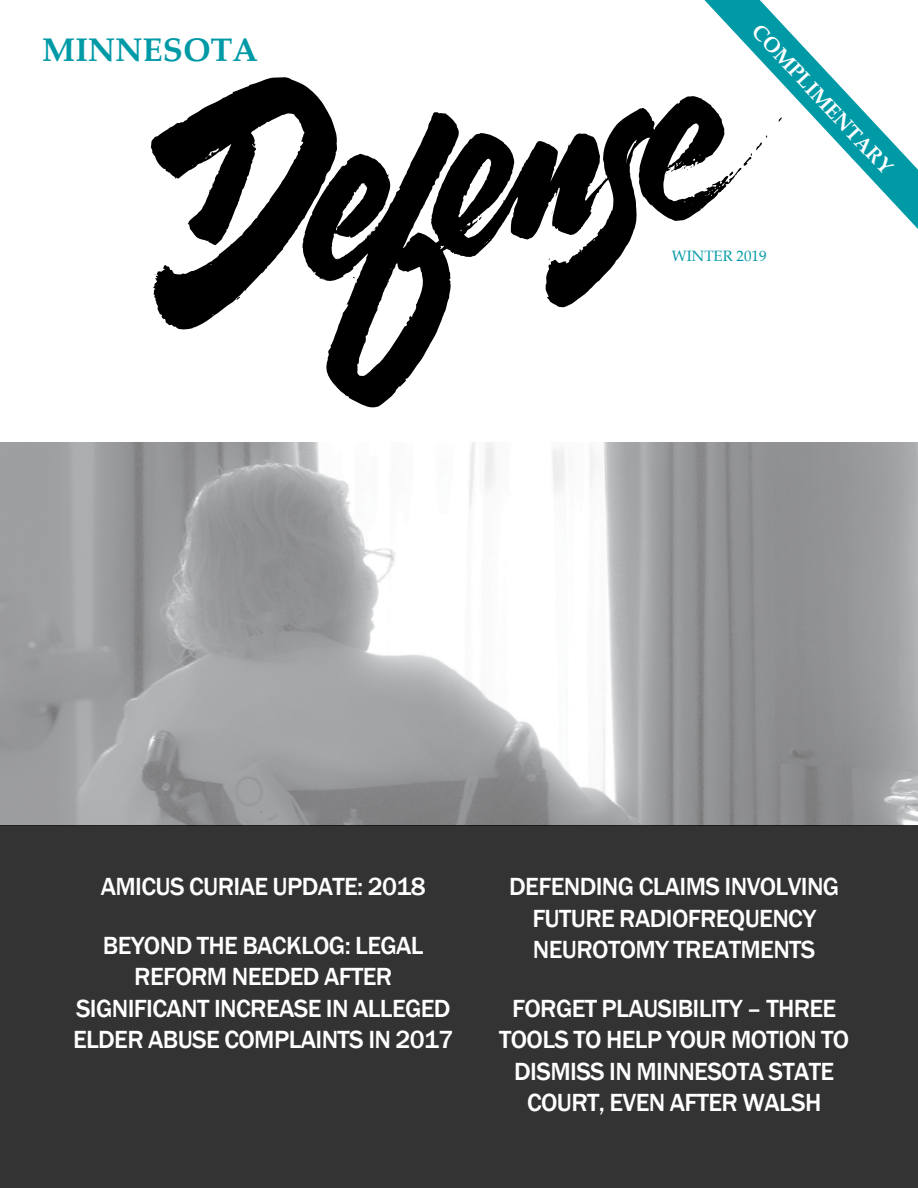
<style>
.page{position:relative;width:918px;height:1188px;background:#fff}
.page>*{position:absolute;margin:0;border:0;box-sizing:border-box;transform-origin:0 0}
.t1{font:700 33px "Palatino";color:#009aa7}
.t2{font:500 25.5px/31.5px "Franklin Gothic";letter-spacing:-.025em;color:#fff;text-align:center}
.t3{font:700 21px "Palatino";color:#fff}
.t4{font:15px "Palatino";color:#009aa7}
</style>
<div class="page">
<img style="left:0;top:443px;width:918px;height:382px">
<div style="left:0;top:825px;width:918px;height:363px;background:#333"></div>
<svg style="left:704px;top:0;width:214px;height:229px"></svg>
<svg style="left:326px;top:95px;width:415px;height:313px"></svg>
<svg style="left:151px;top:77px;width:187px;height:253px"></svg>
<svg style="left:778px;top:117px;width:4px;height:5px"></svg>
<svg style="left:744px;top:136px;width:23px;height:30px"></svg>
<svg style="left:682px;top:166px;width:10px;height:4px"></svg>
<svg style="left:728px;top:171px;width:5px;height:5px"></svg>
<svg style="left:552px;top:208px;width:2px;height:7px"></svg>
<svg style="left:476px;top:215px;width:6px;height:6px"></svg>
<svg style="left:155px;top:274px;width:4px;height:4px"></svg>
<svg style="left:236px;top:297px;width:4px;height:3px"></svg>
<p class="t1" style="left:42px;top:21px;width:218px">MINNESOTA</p>
<p class="t3" style="left:769px;top:15px;width:197px;rotate:47deg">COMPLIMENTARY</p>
<p class="t4" style="left:672px;top:243px;width:96px">WINTER 2019</p>
<p class="t2" style="left:101px;top:871px;width:327px">AMICUS CURIAE UPDATE: 2018</p>
<p class="t2" style="left:73px;top:930px;width:382px">BEYOND THE BACKLOG: LEGAL<br>REFORM NEEDED AFTER<br>SIGNIFICANT INCREASE IN ALLEGED<br>ELDER ABUSE COMPLAINTS IN 2017</p>
<p class="t2" style="left:509px;top:871px;width:332px">DEFENDING CLAIMS INVOLVING<br>FUTURE RADIOFREQUENCY<br>NEUROTOMY TREATMENTS</p>
<p class="t2" style="left:499px;top:993px;width:352px">FORGET PLAUSIBILITY – THREE<br>TOOLS TO HELP YOUR MOTION TO<br>DISMISS IN MINNESOTA STATE<br>COURT, EVEN AFTER WALSH</p>
</div>
